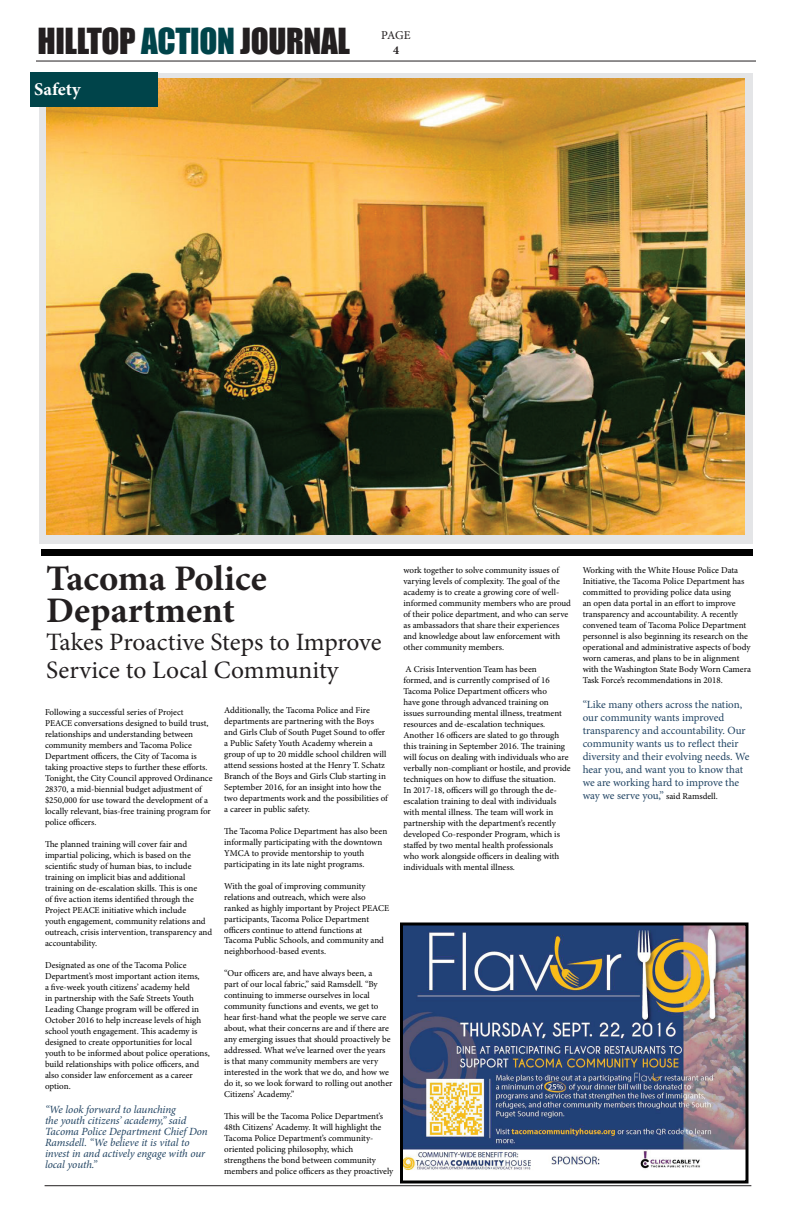
<style>
.page{position:relative;width:792px;height:1224px;background:#fff}
.page>*{position:absolute;margin:0;border:0;box-sizing:border-box;transform-origin:0 0}
.t1{font:700 36px/32px "Minion Pro";color:#231f20}
.t2{font:33px "Impact";letter-spacing:-.01em;color:#231f20}
.t3{font:25px/28px "Minion Pro";color:#231f20}
.t4{font:700 18px "Minion Pro";letter-spacing:-.005em;color:#fff}
.t5{font:12px "Minion Pro";color:#231f20}
.t6{font:700 12px "Minion Pro";color:#231f20}
.t7{font:11px/13px "Minion Pro";letter-spacing:-.005em;color:#204362}
.t8{font:italic 11px/11px "Minion Pro";letter-spacing:-.01em;color:#204362}
.t9{font:9px/11px "Minion Pro";color:#000}
.s1{color:#00444a}
.s2{font-size:9px;color:#000}
</style>
<div class="page">
<hr style="left:36px;top:61px;width:720px;height:1px;background:#231f20">
<div style="left:40px;top:73px;width:713px;height:470px;background:#e4e5e7"></div>
<hr style="left:45px;top:1185px;width:706px;height:1px;background:#231f20">
<img style="left:47px;top:79px;width:697px;height:456px">
<div style="left:41px;top:549px;width:712px;height:7px;background:#000"></div>
<div style="left:30px;top:73px;width:128px;height:34px;background:#00444a"></div>
<img style="left:404px;top:926px;width:340px;height:244px">
<div style="left:400px;top:922px;width:348px;height:262px;border:3px solid #000"></div>
<h2 class="t2" style="left:38px;top:16px;width:314px">HILLTOP <span class="s1">ACTION</span> JOURNAL</h2>
<h3 class="t4" style="left:34px;top:77px;width:48px">Safety</h3>
<h3 class="t5" style="left:381px;top:27px;width:31px">PAGE</h3>
<h3 class="t6" style="left:393px;top:41px;width:7px">4</h3>
<h1 class="t1" style="left:46px;top:562px;width:222px">Tacoma Police<br>Department</h1>
<h3 class="t3" style="left:46px;top:629px;width:337px">Takes Proactive Steps to Improve<br>Service to Local Community</h3>
<p class="t9" style="left:45px;top:706px;width:169px">Following a successful series of Project PEACE conversations designed to build trust, relationships and understanding between community members and Tacoma Police Department officers, the City of Tacoma is taking proactive steps to further these efforts.<br>Tonight, the City Council approved Ordinance 28370, a mid-biennial budget adjustment of $250,000 for use toward the development of a locally relevant, bias-free training program for police officers.</p>
<p class="t9" style="left:45px;top:838px;width:169px">The planned training will cover fair and impartial policing, which is based on the scientific study of human bias, to include training on implicit bias and additional training on de-escalation skills. This is one<br>of five action items identified through the Project PEACE initiative which include<br>youth engagement, community relations and outreach, crisis intervention, transparency and accountability.</p>
<p class="t9" style="left:45px;top:959px;width:166px">Designated as one of the Tacoma Police Department’s most important action items,<br>a five-week youth citizens’ academy held<br>in partnership with the Safe Streets Youth Leading Change program will be offered in October 2016 to help increase levels of high school youth engagement. This academy is designed to create opportunities for local youth to be informed about police operations, build relationships with police officers, and also consider law enforcement as a career option.</p>
<p class="t8" style="left:45px;top:1104px;width:164px">“We look forward to launching<br>the youth citizens’ academy,” said<br>Tacoma Police Department Chief Don<br>Ramsdell. “We believe it is vital to invest in and actively engage with our local youth.”</p>
<p class="t9" style="left:224px;top:704px;width:165px">Additionally, the Tacoma Police and Fire departments are partnering with the Boys and Girls Club of South Puget Sound to offer a Public Safety Youth Academy wherein a group of up to 20 middle school children will attend sessions hosted at the Henry T. Schatz Branch of the Boys and Girls Club starting in September 2016, for an insight into how the two departments work and the possibilities of a career in public safety.</p>
<p class="t9" style="left:224px;top:825px;width:165px">The Tacoma Police Department has also been informally participating with the downtown YMCA to provide mentorship to youth participating in its late night programs.</p>
<p class="t9" style="left:224px;top:880px;width:167px">With the goal of improving community relations and outreach, which were also ranked as highly important by Project PEACE participants, Tacoma Police Department officers continue to attend functions at Tacoma Public Schools, and community and neighborhood-based events.</p>
<p class="t9" style="left:224px;top:968px;width:170px">“Our officers are, and have always been, a<br>part of our local fabric,” said Ramsdell. “By continuing to immerse ourselves in local community functions and events, we get to hear first-hand what the people we serve care about, what their concerns are and if there are any emerging issues that should proactively be addressed. What we’ve learned over the years is that many community members are very interested in the work that we do, and how we do it, so we look forward to rolling out another Citizens’ Academy.”</p>
<p class="t9" style="left:224px;top:1111px;width:171px">This will be the Tacoma Police Department’s 48th Citizens’ Academy. It will highlight the Tacoma Police Department’s community&shy;oriented policing philosophy, which strengthens the bond between community members and police officers as they proactively</p>
<p class="t9" style="left:403px;top:565px;width:169px">work together to solve community issues of varying levels of complexity. The goal of the academy is to create a growing core of well&shy;informed community members who are proud of their police department, and who can serve as ambassadors that share their experiences and knowledge about law enforcement with other community members.</p>
<p class="t9" style="left:403px;top:664px;width:169px">A Crisis Intervention Team has been<br>formed, and is currently comprised of 16<br>Tacoma Police Department officers who<br>have gone through advanced training on issues surrounding mental illness, treatment resources and de-escalation techniques.<br>Another 16 officers are slated to go through this training in September 2016. The training will focus on dealing with individuals who are verbally non-compliant or hostile, and provide techniques on how to diffuse the situation.<br>In 2017-18, officers will go through the de&shy;escalation training to deal with individuals with mental illness. The team will work in partnership with the department’s recently developed Co-responder Program, which is staffed by two mental health professionals who work alongside officers in dealing with individuals with mental illness.</p>
<p class="t9" style="left:583px;top:565px;width:170px">Working with the White House Police Data Initiative, the Tacoma Police Department has committed to providing police data using<br>an open data portal in an effort to improve transparency and accountability. A recently convened team of Tacoma Police Department personnel is also beginning its research on the operational and administrative aspects of body worn cameras, and plans to be in alignment with the Washington State Body Worn Camera Task Force’s recommendations in 2018.</p>
<p class="t7" style="left:583px;top:698px;width:168px">“Like many others across the nation, our community wants improved transparency and accountability. Our community wants us to reflect their diversity and their evolving needs. We hear you, and want you to know that we are working hard to improve the way we serve you,” <span class="s2">said Ramsdell.</span></p>
</div>
